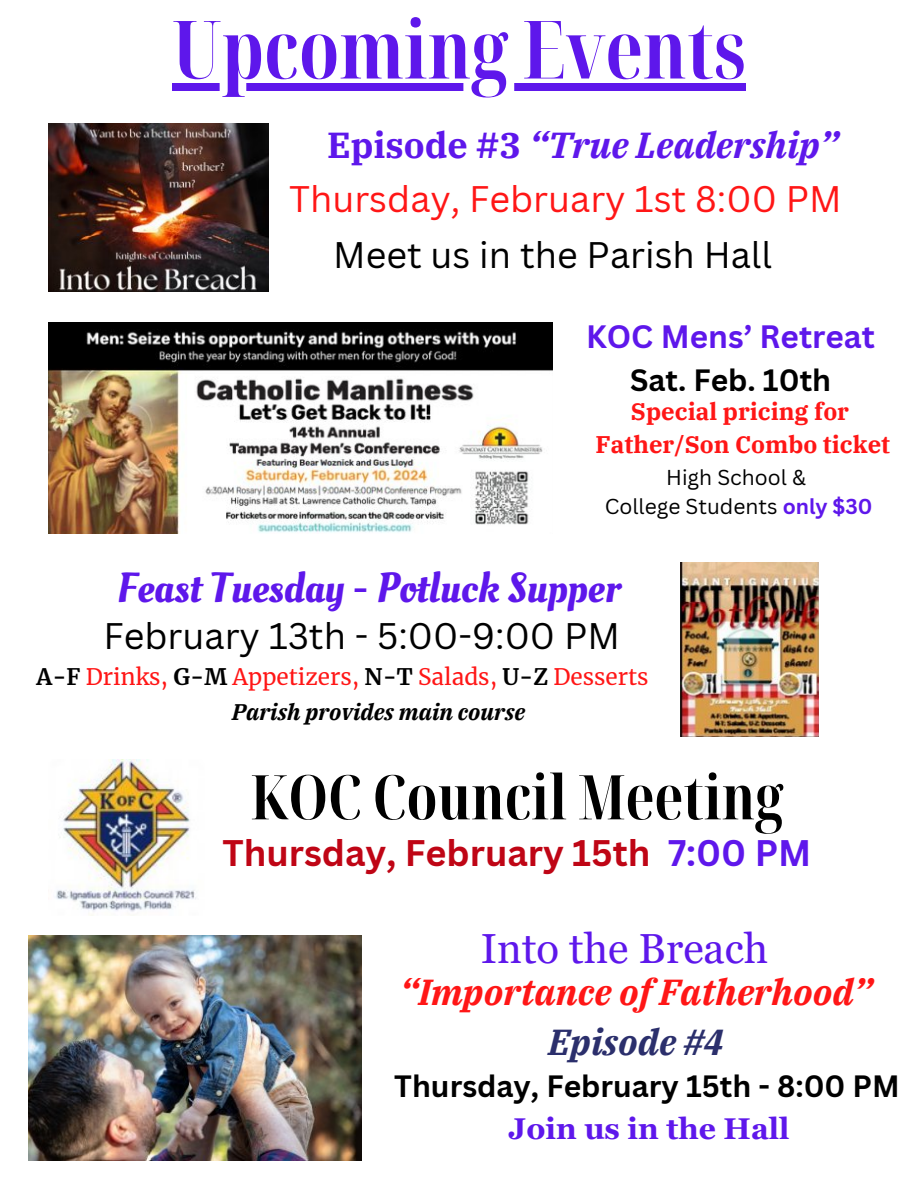
<style>
.page{position:relative;width:918px;height:1189px;background:#fff}
.page>*{position:absolute;margin:0;border:0;box-sizing:border-box;transform-origin:0 0}
.t1{font:700 extra-condensed 80.4px "Noto Serif Display";color:#5e17eb}
.t2{font:700 extra-condensed 61.5px "Noto Serif Display";color:#000}
.t3{font:42px "Oleo Script";color:#5e17eb}
.t4{font:42px "Georgia Pro";color:#5e17eb}
.t5{font:36px "Canva Sans";color:#000}
.t6{font:700 36px "Canva Sans";color:#bf0515}
.t7{font:36px "Canva Sans";color:#ff1616}
.t8{font:italic 700 36px "IBM Plex Serif";color:#5e17eb}
.t9{font:italic 700 36px "IBM Plex Serif";color:#ff1616}
.t10{font:italic 700 36px "IBM Plex Serif";color:#2b2f6c}
.t11{font:700 31.5px "Canva Sans";color:#5e17eb}
.t12{font:700 30px "Canva Sans";color:#000}
.t13{font:700 30px "Georgia Pro";color:#5e17eb}
.t14{font:700 24px/32.5px "IBM Plex Serif";color:#ff1616;text-align:center}
.t15{font:22.5px "Merriweather";color:#ff1616}
.t16{font:italic 700 22.5px "IBM Plex Serif";color:#000}
.t17{font:21px/29.2px "Canva Sans";color:#000;text-align:center}
.s1{font-style:normal}
.s2{font-weight:700;color:#5e17eb}
.s3{font-weight:700;color:#000}
.s4{color:#5e17eb}
</style>
<div class="page">
<img style="left:48px;top:123px;width:221px;height:169px">
<img style="left:48px;top:323px;width:504px;height:210px">
<img style="left:56px;top:759px;width:140px;height:153px">
<img style="left:680px;top:562px;width:139px;height:174px">
<div style="left:172px;top:83px;width:574px;height:8px;background:#5e17eb"></div>
<img style="left:29px;top:935px;width:333px;height:224px">
<h1 class="t1" style="left:172px;top:-7px;width:575px">Upcoming Events</h1>
<p class="t8" style="left:327px;top:121px;width:513px"><span class="s1">Episode #3</span> “True Leadership”</p>
<p class="t7" style="left:289px;top:173px;width:554px">Thursday, February 1st 8:00 PM</p>
<p class="t5" style="left:333px;top:229px;width:440px">Meet us in the Parish Hall</p>
<p class="t11" style="left:586px;top:314px;width:290px">KOC Mens’ Retreat</p>
<p class="t12" style="left:630px;top:359px;width:203px">Sat. Feb. 10th</p>
<p class="t14" style="left:595px;top:395px;width:296px">Special pricing for<br>Father/Son Combo ticket</p>
<p class="t17" style="left:605px;top:461px;width:269px">High School &amp;<br>College Students <span class="s2">only $30</span></p>
<p class="t3" style="left:117px;top:559px;width:504px">Feast Tuesday - Potluck Supper</p>
<p class="t5" style="left:104px;top:610px;width:518px">February 13th - 5:00-9:00 PM</p>
<p class="t15" style="left:37px;top:662px;width:614px"><span class="s3">A-F</span> Drinks, <span class="s3">G-M</span> Appetizers, <span class="s3">N-T</span> Salads, <span class="s3">U-Z</span> Desserts</p>
<p class="t16" style="left:232px;top:696px;width:295px">Parish provides main course</p>
<h2 class="t2" style="left:251px;top:753px;width:534px">KOC Council Meeting</h2>
<p class="t6" style="left:222px;top:827px;width:590px">Thursday, February 15th <span class="s4">7:00 PM</span></p>
<p class="t4" style="left:481px;top:923px;width:289px">Into the Breach</p>
<p class="t9" style="left:400px;top:967px;width:474px">“Importance of Fatherhood”</p>
<p class="t10" style="left:549px;top:1017px;width:177px">Episode #4</p>
<p class="t12" style="left:394px;top:1065px;width:507px">Thursday, February 15th - 8:00 PM</p>
<p class="t13" style="left:508px;top:1110px;width:283px">Join us in the Hall</p>
</div>
